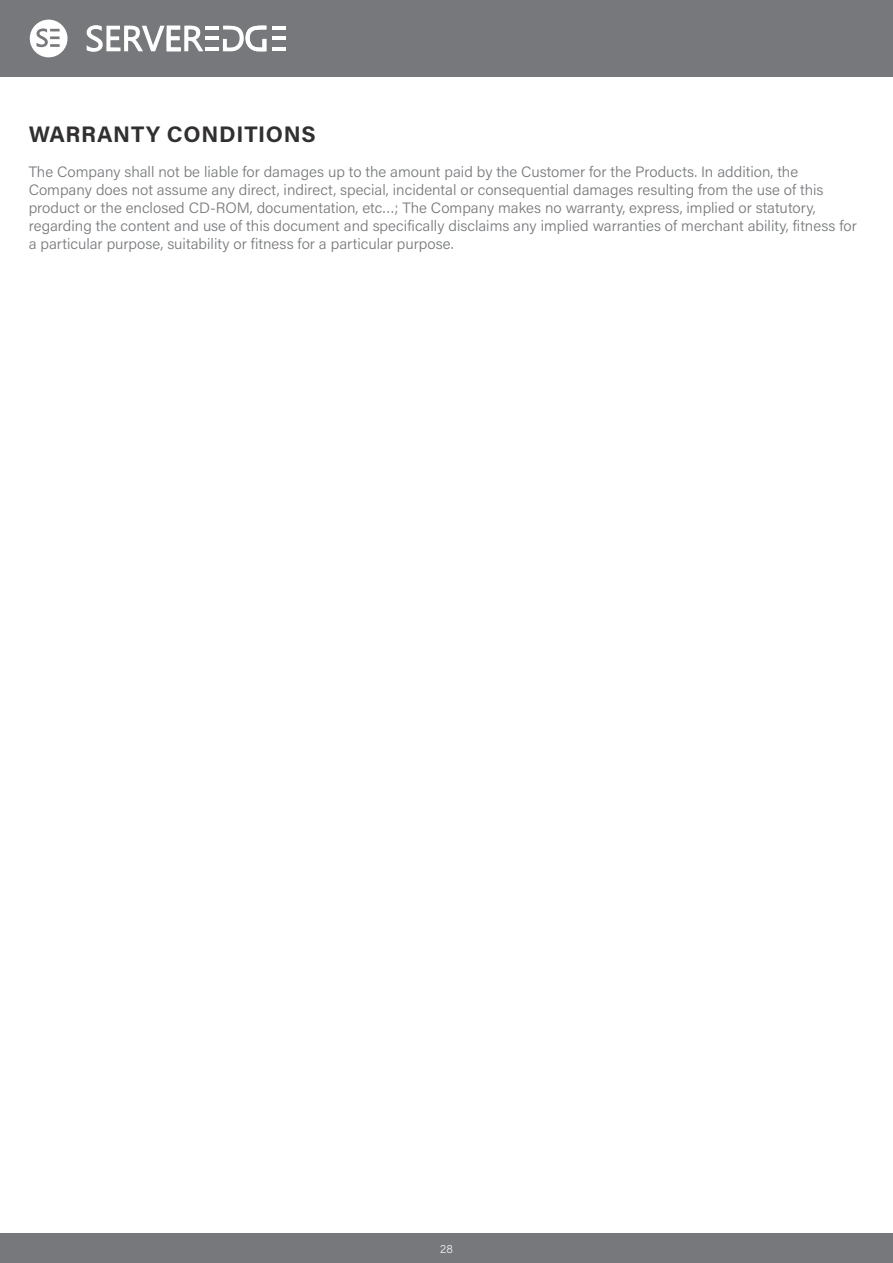
<style>
.page{position:relative;width:893px;height:1263px;background:#fff}
.page>*{position:absolute;margin:0;border:0;box-sizing:border-box;transform-origin:0 0}
.t1{font:700 22.5px "Acumin Pro";letter-spacing:.03em;color:#312f30}
.t2{font:300 15px/18px "Acumin Pro";color:#76787b}
.t3{font:300 12px "Acumin Pro";color:#f2f3f4}
</style>
<div class="page">
<div style="left:0;top:1233px;width:893px;height:30px;background:#76787b"></div>
<div style="left:0;top:0;width:893px;height:77px;background:#76787b"></div>
<svg style="left:223px;top:25px;width:43px;height:26px"></svg>
<hr style="left:205px;top:47px;width:14px;height:4px;background:#fff">
<hr style="left:205px;top:36px;width:14px;height:4px;background:#fff">
<hr style="left:205px;top:26px;width:14px;height:3px;background:#fff">
<svg style="left:272px;top:26px;width:13px;height:3px"></svg>
<svg style="left:272px;top:37px;width:13px;height:3px"></svg>
<svg style="left:272px;top:48px;width:13px;height:3px"></svg>
<svg style="left:87px;top:25px;width:116px;height:27px"></svg>
<svg style="left:30px;top:20px;width:38px;height:37px"></svg>
<p class="t1" style="left:29px;top:118px;width:289px">WARRANTY CONDITIONS</p>
<p class="t2" style="left:29px;top:162px;width:830px">The Company shall not be liable for damages up to the amount paid by the Customer for the Products. In addition, the Company does not assume any direct, indirect, special, incidental or consequential damages resulting from the use of this product or the enclosed CD-ROM, documentation, etc…; The Company makes no warranty, express, implied or statutory, regarding the content and use of this document and specifically disclaims any implied warranties of merchant ability, fitness for a particular purpose, suitability or fitness for a particular purpose.</p>
<p class="t3" style="left:440px;top:1240px;width:14px">28</p>
</div>
